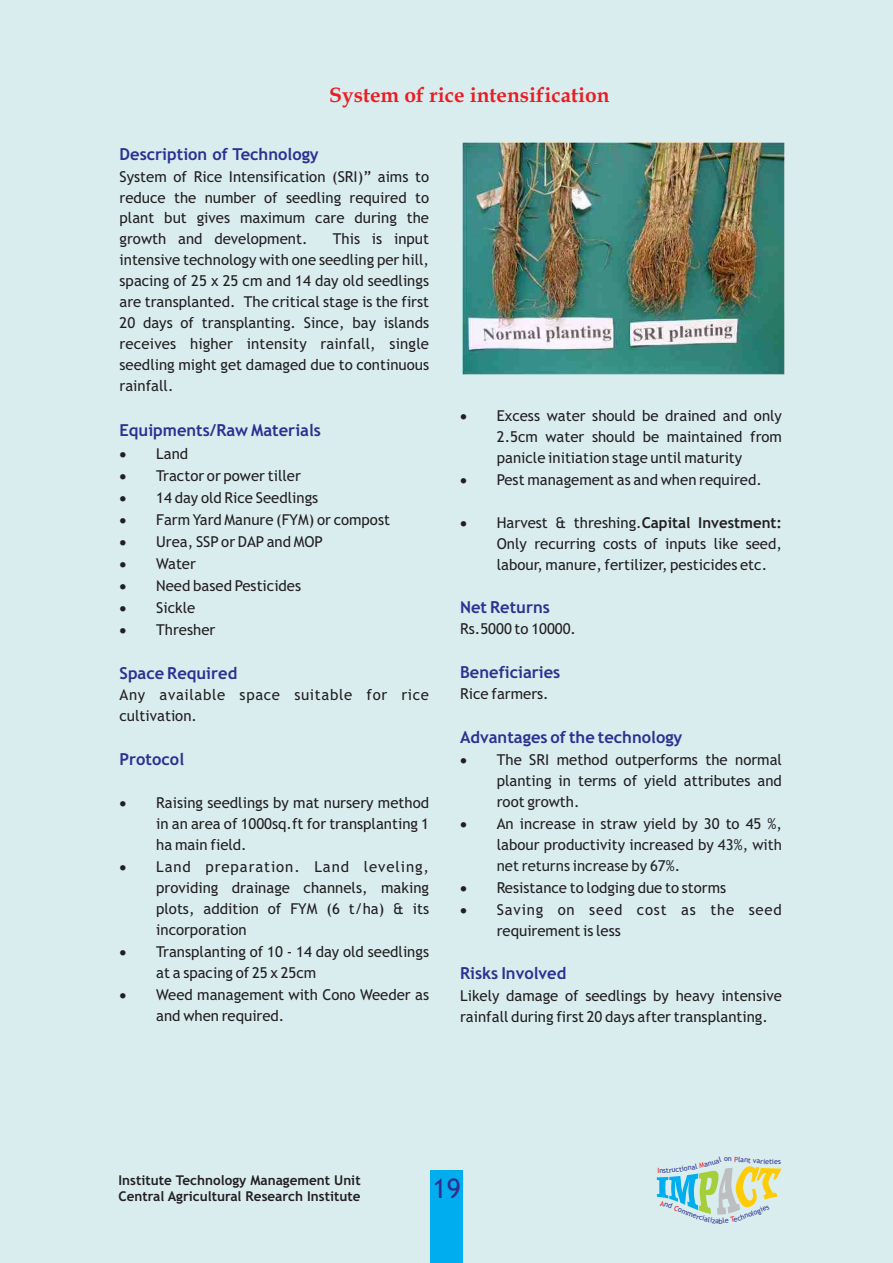
<style>
.page{position:relative;width:893px;height:1263px;background:#d9edef}
.page>*{position:absolute;margin:0;border:0;box-sizing:border-box;transform-origin:0 0}
.t1{font:27px "Trebuchet MS";color:#2e3092}
.t2{font:700 21px "Book Antiqua";color:#ed1c24}
.t3{font:700 16.5px "Trebuchet MS";color:#2e3092}
.t4{font:15px/21.3px "Trebuchet MS";color:#231f20}
.t5{font:15px/20.9px "Trebuchet MS";letter-spacing:.045em;color:#231f20}
.t6{font:15px/22px "Symbol";color:#231f20;text-align:justify}
.t7{font:700 13.5px/15.8px "Trebuchet MS";color:#231f20}
.t8{font:7.2px "Trebuchet MS";color:#2e3092}
.s1{font-weight:700}
.s2{color:#262626}
</style>
<div class="page">
<img style="left:462px;top:143px;width:322px;height:231px">
<div style="left:430px;top:1170px;width:33px;height:93px;background:#00aeef"></div>
<svg style="left:657px;top:1166px;width:124px;height:49px"></svg>
<h2 class="t2" style="left:329px;top:86px;width:282px">System of rice intensification</h2>
<p class="t3" style="left:120px;top:148px;width:201px">Description of Technology</p>
<p class="t4" style="left:120px;top:167px;width:311px;line-height:20.9px;text-align:justify">System of Rice Intensification (SRI)” aims to reduce the number of seedling required to plant but gives maximum care during the growth and development.</p>
<p class="t4" style="left:120px;top:230px;width:311px;line-height:20.9px;text-align:justify;text-indent:213px">This is input intensive technology with one seedling per hill, spacing of 25 x 25 cm and 14 day old seedlings are transplanted. The critical stage is the first 20 days of transplanting. Since, bay islands receives higher intensity rainfall, single seedling might get damaged due to continuous rainfall.</p>
<p class="t3" style="left:120px;top:424px;width:203px">Equipments/Raw Materials</p>
<p class="t6" style="left:120px;top:444px;width:8px">• • • • • • • • •</p>
<p class="t4" style="left:156px;top:444px;width:235px;line-height:22px">Land<br>Tractor or power tiller<br>14 day old Rice Seedlings<br>Farm Yard Manure (FYM) or compost<br>Urea, SSP or DAP and MOP<br>Water<br>Need based Pesticides<br>Sickle<br>Thresher</p>
<p class="t3" style="left:120px;top:667px;width:119px">Space Required</p>
<p class="t5" style="left:120px;top:686px;width:311px">Any available space suitable for rice cultivation.</p>
<p class="t3" style="left:120px;top:752px;width:66px">Protocol</p>
<p class="t6" style="left:120px;top:793px;width:8px">•</p>
<p class="t6" style="left:120px;top:857px;width:8px">•</p>
<p class="t6" style="left:120px;top:942px;width:8px">•</p>
<p class="t6" style="left:120px;top:985px;width:8px">•</p>
<p class="t4" style="left:156px;top:793px;width:274px">Raising seedlings by mat nursery method in an area of 1000sq.ft for transplanting 1 ha main field.<br>Land preparation. Land leveling, providing drainage channels, making plots, addition of FYM (6 t/ha) &amp; its incorporation<br>Transplanting of 10 - 14 day old seedlings at a spacing of 25 x 25cm<br>Weed management with Cono Weeder as and when required.</p>
<p class="t6" style="left:460px;top:406px;width:8px">•</p>
<p class="t6" style="left:460px;top:470px;width:8px">•</p>
<p class="t6" style="left:460px;top:513px;width:8px">•</p>
<p class="t4" style="left:497px;top:406px;width:287px">Excess water should be drained and only 2.5cm water should be maintained from panicle initiation stage until maturity<br>Pest management as and when required.</p>
<p class="t4" style="left:497px;top:513px;width:287px;line-height:20.9px;text-align:justify">Harvest &amp; threshing.<span class="s1">Capital Investment:<br></span>Only recurring costs of inputs like seed, labour, manure, fertilizer, pesticides etc.</p>
<p class="t3" style="left:460px;top:601px;width:91px">Net Returns</p>
<p class="t4" style="left:460px;top:620px;width:117px">Rs.5000 to 10000.</p>
<p class="t3" style="left:460px;top:666px;width:102px">Beneficiaries</p>
<p class="t4" style="left:460px;top:684px;width:90px">Rice farmers.</p>
<p class="t3" style="left:460px;top:730px;width:224px">Advantages of the technology</p>
<p class="t6" style="left:460px;top:750px;width:8px">•</p>
<p class="t6" style="left:460px;top:814px;width:8px">•</p>
<p class="t4" style="left:497px;top:750px;width:287px">The SRI method outperforms the normal planting in terms of yield attributes and root growth.<br>An increase in straw yield by 30 to 45 %, labour productivity increased by <span class="s2">43%, with net returns increase by 67%</span>.<br>Resistance to lodging due to storms<br>Saving on seed cost as the seed requirement is less</p>
<p class="t3" style="left:460px;top:967px;width:108px">Risks Involved</p>
<p class="t4" style="left:460px;top:986px;width:323px;line-height:20.9px">Likely damage of seedlings by heavy intensive rainfall during first 20 days after transplanting.</p>
<p class="t8" style="left:738px;top:1156px;width:24px;rotate:4deg">lant va</p>
<p class="t8" style="left:772px;top:1159px;width:8px">ie</p>
<p class="t7" style="left:119px;top:1174px;width:244px">Institute Technology Management Unit<br>Central Agricultural Research Institute</p>
<h1 class="t1" style="left:433px;top:1178px;width:30px">19</h1>
</div>
